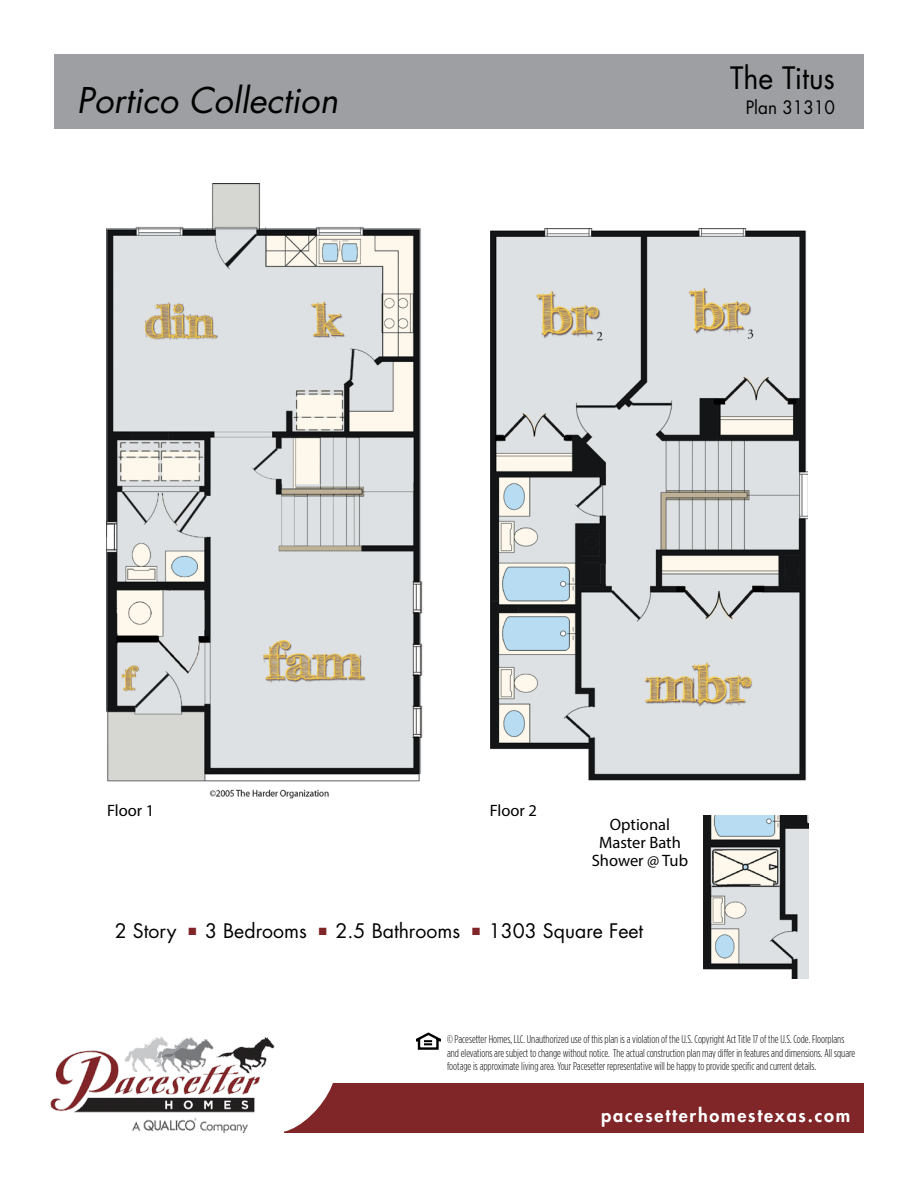
<style>
.page{position:relative;width:918px;height:1188px;background:#fff}
.page>*{position:absolute;margin:0;border:0;box-sizing:border-box;transform-origin:0 0}
.t1{font:italic 34.5px "Futura";color:#000}
.t2{font:30px "Futura";color:#000;scale:.95 1}
.t3{font:19.5px "Futura";color:#000}
.t4{font:800 18px "Futura";letter-spacing:.1em;color:#fff}
.t5{font:18px "Futura";color:#000;scale:.95 1}
.t6{font:16.5px/18px "Myriad Pro";color:#000;text-align:center}
.t7{font:300 condensed 11.25px/13.5px "Gotham HTF";color:#000}
</style>
<div class="page">
<div style="left:54px;top:54px;width:810px;height:75px;background:#9d9fa2"></div>
<img style="left:107px;top:183px;width:316px;height:616px">
<img style="left:491px;top:229px;width:316px;height:552px">
<img style="left:703px;top:816px;width:105px;height:163px">
<div style="left:284px;top:1083px;width:580px;height:50px;background:#802528"></div>
<svg style="left:284px;top:1083px;width:49px;height:49px"></svg>
<svg style="left:416px;top:1032px;width:24px;height:18px"></svg>
<img style="left:50px;top:1037px;width:225px;height:96px">
<h1 class="t1" style="left:77px;top:76px;width:263px">Portico Collection</h1>
<h2 class="t2" style="left:730px;top:57px;width:112px">The Titus</h2>
<h3 class="t5" style="left:746px;top:95px;width:96px">Plan 31310</h3>
<h3 class="t6" style="left:107px;top:801px;width:49px">Floor 1</h3>
<h3 class="t6" style="left:490px;top:801px;width:49px">Floor 2</h3>
<h3 class="t6" style="left:592px;top:815px;width:98px">Optional<br>Master Bath<br>Shower @ Tub</h3>
<h3 class="t3" style="left:115px;top:917px;width:530px">2 Story <sup>■</sup> 3 Bedrooms <sup>■</sup> 2.5 Bathrooms <sup>■</sup> 1303 Square Feet</h3>
<p class="t7" style="left:447px;top:1032px;width:410px">© Pacesetter Homes, LLC. Unauthorized use of this plan is a violation of the U.S. Copyright Act Title 17 of the U.S. Code. Floorplans and elevations are subject to change without notice. The actual construction plan may differ in features and dimensions. All square footage is approximate living area. Your Pacesetter representative will be happy to provide specific and current details.</p>
<h3 class="t4" style="left:601px;top:1103px;width:251px">pacesetterhomestexas.com</h3>
</div>
